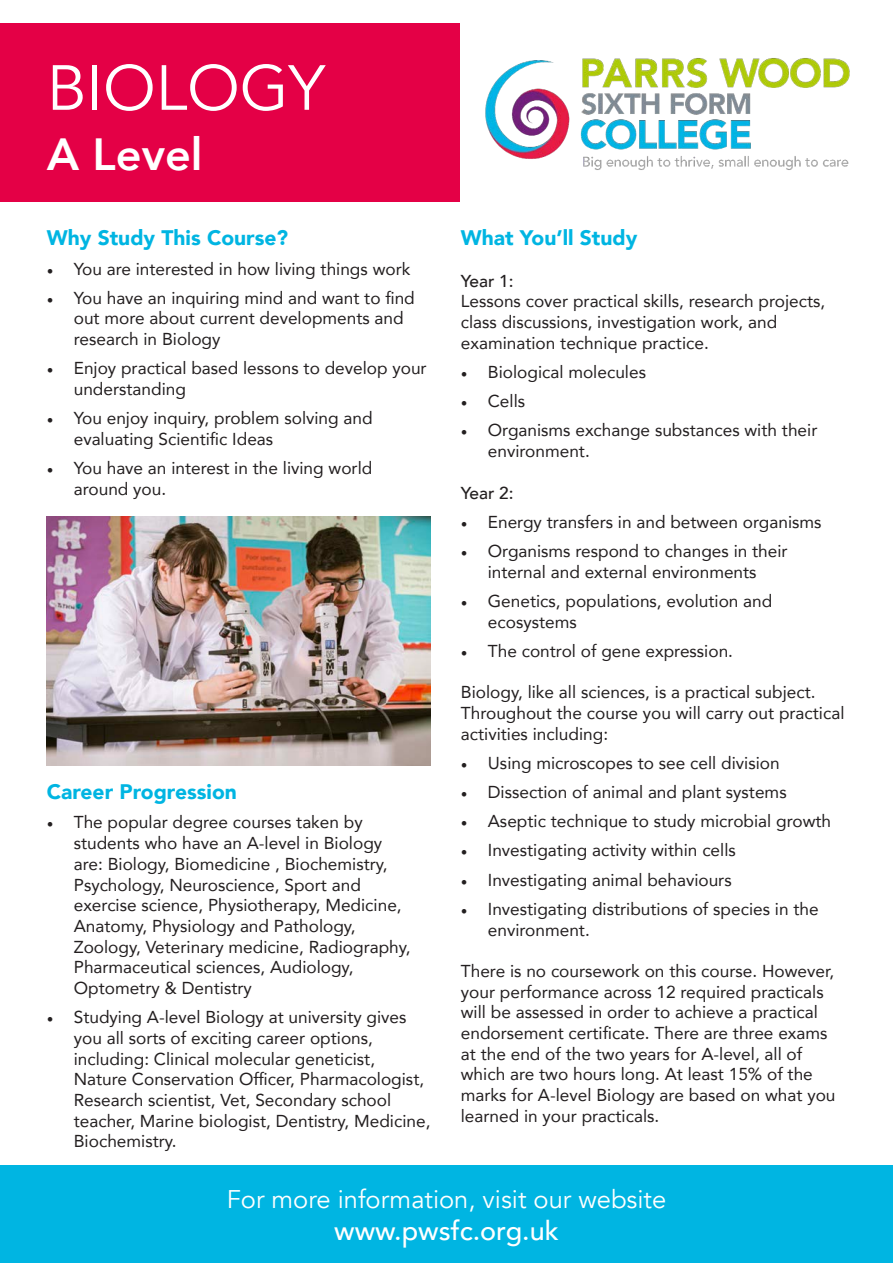
<style>
.page{position:relative;width:893px;height:1263px;background:#fff}
.page>*{position:absolute;margin:0;border:0;box-sizing:border-box;transform-origin:0 0}
.t1{font:63px "Avenir";color:#fff}
.t2{font:800 45px "Avenir";color:#fff}
.t3{font:500 27px "Avenir";color:#fff}
.t4{font:25.5px "Avenir";color:#fff}
.t5{font:900 21px "Avenir";color:#00b5e2}
.t6{font:17.25px/20.7px "Avenir";color:#231f20}
.t7{font:500 17.25px "Avenir";color:#231f20}
.s1{font-family:"Minion Pro"}
</style>
<div class="page">
<div style="left:0;top:23px;width:459px;height:179px;background:#e40046"></div>
<div style="left:0;top:1166px;width:893px;height:97px;background:#00b5e2"></div>
<img style="left:485px;top:58px;width:365px;height:112px">
<img style="left:47px;top:517px;width:384px;height:248px">
<p class="t1" style="left:47px;top:51px;width:280px">BIOLOGY</p>
<p class="t2" style="left:47px;top:119px;width:157px">A Level</p>
<p class="t5" style="left:47px;top:220px;width:243px">Why Study This Course?</p>
<p class="t6" style="left:47px;top:258px;width:365px"><span class="s1">•</span> You are interested in how living things work</p>
<p class="t6" style="left:74px;top:287px;width:343px;text-indent:-27px"><span class="s1">•</span> You have an inquiring mind and want to find out more about current developments and research in Biology</p>
<p class="t6" style="left:74px;top:357px;width:354px;text-indent:-27px"><span class="s1">•</span> Enjoy practical based lessons to develop your understanding</p>
<p class="t6" style="left:74px;top:407px;width:300px;text-indent:-27px"><span class="s1">•</span> You enjoy inquiry, problem solving and evaluating Scientific Ideas</p>
<p class="t6" style="left:74px;top:457px;width:300px;text-indent:-27px"><span class="s1">•</span> You have an interest in the living world around you.</p>
<p class="t5" style="left:461px;top:220px;width:178px">What You’ll Study</p>
<p class="t7" style="left:461px;top:266px;width:54px">Year 1:</p>
<p class="t6" style="left:461px;top:291px;width:366px">Lessons cover practical skills, research projects, class discussions, investigation work, and examination technique practice.</p>
<p class="t6" style="left:461px;top:361px;width:187px"><span class="s1">•</span> Biological molecules</p>
<p class="t6" style="left:461px;top:390px;width:66px"><span class="s1">•</span> Cells</p>
<p class="t6" style="left:488px;top:420px;width:331px;text-indent:-27px"><span class="s1">•</span> Organisms exchange substances with their environment.</p>
<p class="t7" style="left:461px;top:478px;width:54px">Year 2:</p>
<p class="t6" style="left:461px;top:511px;width:362px"><span class="s1">•</span> Energy transfers in and between organisms</p>
<p class="t6" style="left:461px;top:540px;width:328px;text-align:center"><span class="s1">•</span> Organisms respond to changes in their internal and external environments</p>
<p class="t6" style="left:488px;top:590px;width:286px;text-indent:-27px"><span class="s1">•</span> Genetics, populations, evolution and ecosystems</p>
<p class="t6" style="left:461px;top:640px;width:274px"><span class="s1">•</span> The control of gene expression.</p>
<p class="t6" style="left:461px;top:681px;width:385px">Biology, like all sciences, is a practical subject.<br>Throughout the course you will carry out practical activities including:</p>
<p class="t6" style="left:461px;top:752px;width:320px"><span class="s1">•</span> Using microscopes to see cell division</p>
<p class="t6" style="left:461px;top:781px;width:327px"><span class="s1">•</span> Dissection of animal and plant systems</p>
<p class="t6" style="left:461px;top:810px;width:372px"><span class="s1">•</span> Aseptic technique to study microbial growth</p>
<p class="t6" style="left:461px;top:839px;width:277px"><span class="s1">•</span> Investigating activity within cells</p>
<p class="t6" style="left:461px;top:869px;width:272px"><span class="s1">•</span> Investigating animal behaviours</p>
<p class="t6" style="left:488px;top:898px;width:332px;text-indent:-27px"><span class="s1">•</span> Investigating distributions of species in the environment.</p>
<p class="t6" style="left:461px;top:960px;width:376px">There is no coursework on this course. However, your performance across 12 required practicals will be assessed in order to achieve a practical endorsement certificate. There are three exams at the end of the two years for A-level, all of which are two hours long. At least 15% of the marks for A-level Biology are based on what you learned in your practicals.</p>
<p class="t5" style="left:47px;top:774px;width:192px">Career Progression</p>
<p class="t6" style="left:74px;top:811px;width:338px;text-indent:-27px"><span class="s1">•</span> The popular degree courses taken by students who have an A-level in Biology are: Biology, Biomedicine , Biochemistry, Psychology, Neuroscience, Sport and exercise science, Physiotherapy, Medicine, Anatomy, Physiology and Pathology, Zoology, Veterinary medicine, Radiography, Pharmaceutical sciences, Audiology, Optometry &amp; Dentistry</p>
<p class="t6" style="left:74px;top:1006px;width:358px;text-indent:-27px"><span class="s1">•</span> Studying A-level Biology at university gives you all sorts of exciting career options, including: Clinical molecular geneticist, Nature Conservation Officer, Pharmacologist, Research scientist, Vet, Secondary school teacher, Marine biologist, Dentistry, Medicine, Biochemistry.</p>
<p class="t4" style="left:227px;top:1184px;width:441px">For more information, visit our website</p>
<p class="t3" style="left:334px;top:1207px;width:226px">www.pwsfc.org.uk</p>
</div>
